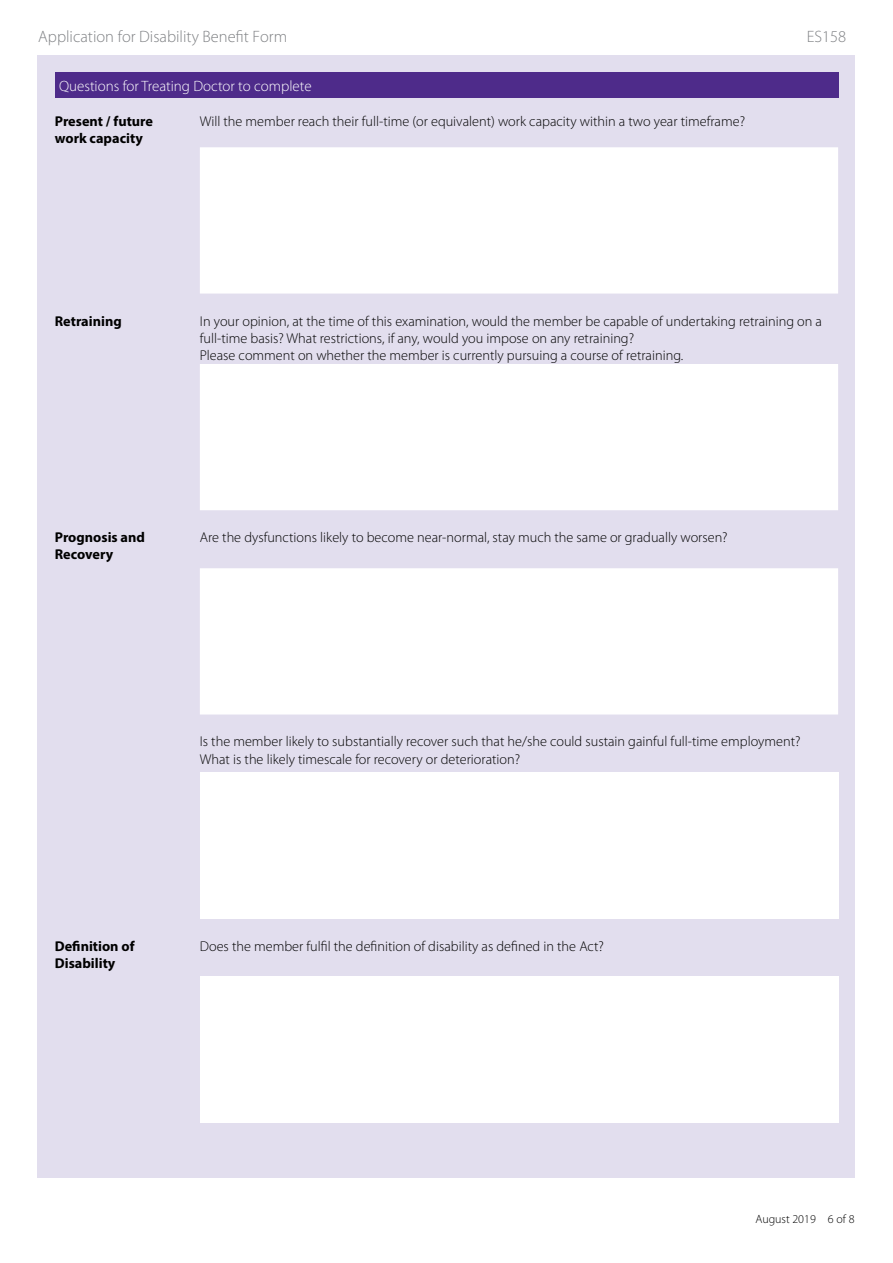
<style>
.page{position:relative;width:893px;height:1263px;background:#fff}
.page>*{position:absolute;margin:0;border:0;box-sizing:border-box;transform-origin:0 0}
.t1{font:300 16.5px "Myriad Pro";color:#808285}
.t2{font:300 15px "Myriad Pro";color:#fff}
.t3{font:300 14.25px/17.1px "Myriad Pro";color:#000}
.t4{font:700 14.25px/17.1px "Myriad Pro";color:#000}
.t5{font:300 12px "Myriad Pro";color:#000}
</style>
<div class="page">
<div style="left:38px;top:55px;width:817px;height:1123px;background:#e2deee"></div>
<div style="left:55px;top:72px;width:783px;height:26px;background:#4e2b8a"></div>
<svg style="left:200px;top:147px;width:638px;height:567px;fill:#fff"></svg>
<div style="left:200px;top:772px;width:638px;height:147px;background:#fff"></div>
<div style="left:200px;top:977px;width:638px;height:146px;background:#fff"></div>
<p class="t1" style="left:38px;top:27px;width:250px">Application for Disability Benefit Form</p>
<p class="t1" style="left:807px;top:27px;width:41px">ES158</p>
<p class="t2" style="left:59px;top:77px;width:254px">Questions for Treating Doctor to complete</p>
<p class="t4" style="left:55px;top:112px;width:100px">Present / future work capacity</p>
<p class="t3" style="left:200px;top:112px;width:547px">Will the member reach their full-time (or equivalent) work capacity within a two year timeframe?</p>
<p class="t4" style="left:55px;top:312px;width:68px">Retraining</p>
<p class="t3" style="left:200px;top:312px;width:624px">In your opinion, at the time of this examination, would the member be capable of undertaking retraining on a full-time basis? What restrictions, if any, would you impose on any retraining?<br>Please comment on whether the member is currently pursuing a course of retraining.</p>
<p class="t4" style="left:55px;top:528px;width:92px">Prognosis and<br>Recovery</p>
<p class="t3" style="left:200px;top:529px;width:529px">Are the dysfunctions likely to become near-normal, stay much the same or gradually worsen?</p>
<p class="t3" style="left:200px;top:733px;width:602px">Is the member likely to substantially recover such that he/she could sustain gainful full-time employment?<br>What is the likely timescale for recovery or deterioration?</p>
<p class="t4" style="left:55px;top:937px;width:81px">Definition of<br>Disability</p>
<p class="t3" style="left:200px;top:937px;width:405px">Does the member fulfil the definition of disability as defined in the Act?</p>
<p class="t5" style="left:755px;top:1211px;width:101px">August 2019 6 of 8</p>
</div>
